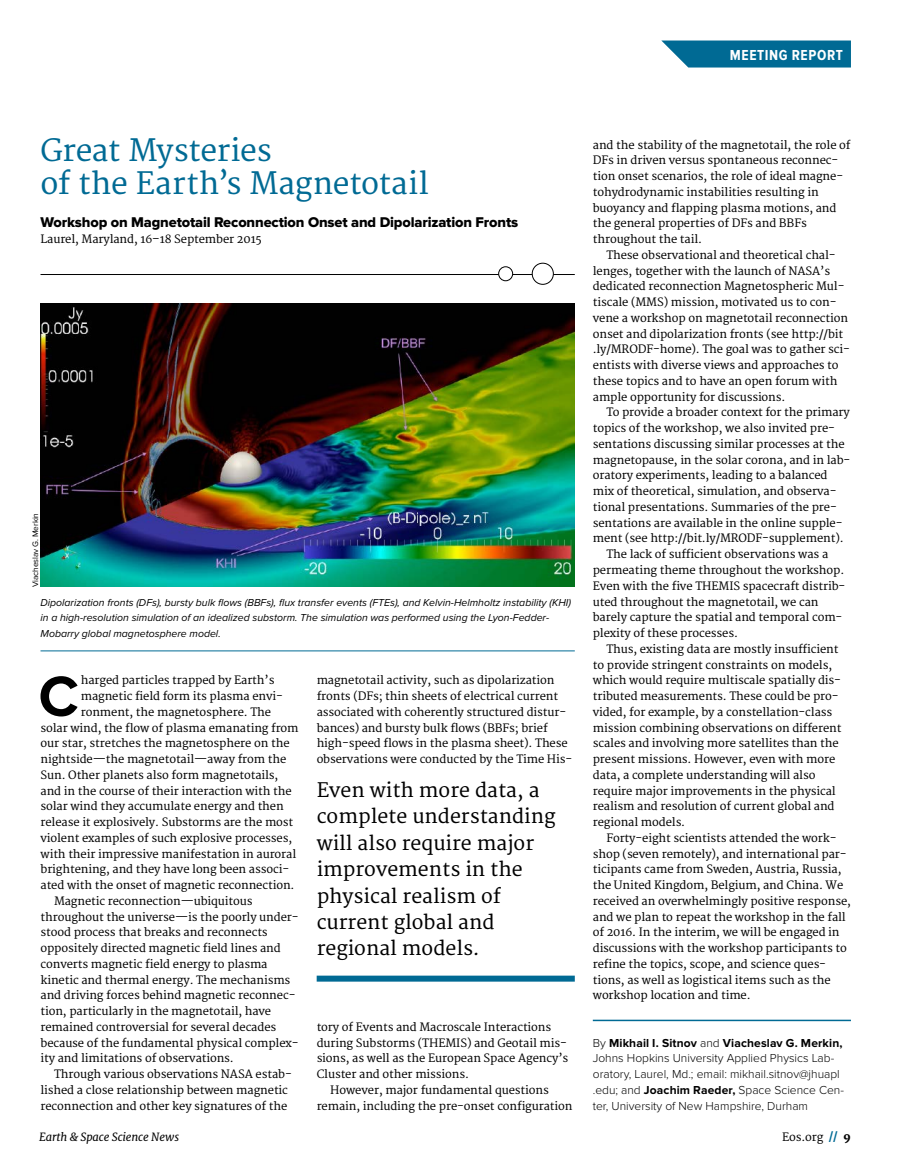
<style>
.page{position:relative;width:905px;height:1175px;background:#fff}
.page>*{position:absolute;margin:0;border:0;box-sizing:border-box;transform-origin:0 0}
.t1{font:700 58.5px "Proxima Nova";color:#000}
.t2{font:30px/33px "Merriweather";letter-spacing:-.01em;color:#006a94}
.t3{font:19.5px/26.4px "Merriweather";color:#000}
.t4{font:700 15px "Proxima Nova Cond";letter-spacing:.04em;color:#fff}
.t5{font:14.7px "Proxima Nova Extrabld";letter-spacing:-.01em;color:#000}
.t6{font:300 12px/15.8px "Proxima Nova";color:#000}
.t7{font:11.25px/15.8px "Merriweather";letter-spacing:-.01em;color:#000}
.t8{font:italic 11.25px "Merriweather";letter-spacing:-.01em;color:#000}
.t9{font:italic 10.5px/15.8px "Proxima Nova";color:#000}
.t10{font:8.25px "Proxima Nova";letter-spacing:-.01em;color:#000}
.s1{font-weight:700}
.s2{font-weight:800;color:#006a94}
.s3{font-weight:800}
</style>
<div class="page">
<svg style="left:661px;top:40px;width:189px;height:28px;background:#1a799f"></svg>
<hr style="left:40px;top:274px;width:534px;height:1px;background:#000">
<div style="left:532px;top:263px;width:21px;height:21px;background:#fff;border-radius:50%"></div>
<div style="left:532px;top:263px;width:21px;height:22px;border:1px solid #000;border-radius:50%"></div>
<div style="left:498px;top:267px;width:14px;height:14px;background:#fff;border-radius:50%"></div>
<div style="left:498px;top:266px;width:15px;height:15px;border:1px solid #000;border-radius:50%"></div>
<hr style="left:592px;top:1019px;width:258px;height:2px;background:#006a94">
<div style="left:317px;top:975px;width:257px;height:6px;background:#006a94"></div>
<img style="left:40px;top:303px;width:534px;height:283px">
<hr style="left:40px;top:650px;width:534px;height:1px;background:#006a94">
<h3 class="t4" style="left:730px;top:47px;width:114px">MEETING REPORT</h3>
<h2 class="t2" style="left:40px;top:135px;width:389px">Great Mysteries<br>of the Earth’s Magnetotail</h2>
<h3 class="t5" style="left:40px;top:214px;width:479px">Workshop on Magnetotail Reconnection Onset and Dipolarization Fronts</h3>
<p class="t7" style="left:40px;top:232px;width:223px">Laurel, Maryland, 16–18 September 2015</p>
<p class="t10" style="left:31px;top:587px;width:76px;rotate:-90deg">Viacheslav G. Merkin</p>
<p class="t9" style="left:40px;top:594px;width:532px">Dipolarization fronts (DFs), bursty bulk flows (BBFs), flux transfer events (FTEs), and Kelvin-Helmholtz instability (KHI) in a high-resolution simulation of an idealized substorm. The simulation was performed using the Lyon-Fedder-<br>Mobarry global magnetosphere model.</p>
<h1 class="t1" style="left:39px;top:662px;width:42px">C</h1>
<p class="t7" style="left:81px;top:673px;width:195px">harged particles trapped by Earth’s</p>
<p class="t7" style="left:81px;top:688px;width:204px">magnetic field form its plasma envi-</p>
<p class="t7" style="left:81px;top:704px;width:192px">ronment, the magnetosphere. The</p>
<p class="t7" style="left:40px;top:720px;width:260px">solar wind, the flow of plasma emanating from</p>
<p class="t7" style="left:40px;top:736px;width:250px">our star, stretches the magnetosphere on the</p>
<p class="t7" style="left:40px;top:751px;width:247px">nightside—the magnetotail—away from the</p>
<p class="t7" style="left:40px;top:767px;width:239px">Sun. Other planets also form magnetotails,</p>
<p class="t7" style="left:40px;top:783px;width:253px">and in the course of their interaction with the</p>
<p class="t7" style="left:40px;top:799px;width:245px">solar wind they accumulate energy and then</p>
<p class="t7" style="left:40px;top:814px;width:254px">release it explosively. Substorms are the most</p>
<p class="t7" style="left:40px;top:830px;width:253px">violent examples of such explosive processes,</p>
<p class="t7" style="left:40px;top:846px;width:257px">with their impressive manifestation in auroral</p>
<p class="t7" style="left:40px;top:862px;width:250px">brightening, and they have long been associ-</p>
<p class="t7" style="left:40px;top:877px;width:255px">ated with the onset of magnetic reconnection.</p>
<p class="t7" style="left:54px;top:893px;width:200px">Magnetic reconnection—ubiquitous</p>
<p class="t7" style="left:40px;top:909px;width:260px">throughout the universe—is the poorly under-</p>
<p class="t7" style="left:40px;top:925px;width:229px">stood process that breaks and reconnects</p>
<p class="t7" style="left:40px;top:940px;width:242px">oppositely directed magnetic field lines and</p>
<p class="t7" style="left:40px;top:956px;width:228px">converts magnetic field energy to plasma</p>
<p class="t7" style="left:40px;top:972px;width:251px">kinetic and thermal energy. The mechanisms</p>
<p class="t7" style="left:40px;top:988px;width:256px">and driving forces behind magnetic reconnec-</p>
<p class="t7" style="left:40px;top:1003px;width:232px">tion, particularly in the magnetotail, have</p>
<p class="t7" style="left:40px;top:1019px;width:237px">remained controversial for several decades</p>
<p class="t7" style="left:40px;top:1035px;width:260px">because of the fundamental physical complex-</p>
<p class="t7" style="left:40px;top:1051px;width:195px">ity and limitations of observations.</p>
<p class="t7" style="left:54px;top:1066px;width:239px">Through various observations NASA estab-</p>
<p class="t7" style="left:40px;top:1082px;width:249px">lished a close relationship between magnetic</p>
<p class="t7" style="left:40px;top:1098px;width:248px">reconnection and other key signatures of the</p>
<p class="t7" style="left:316px;top:673px;width:257px">magnetotail activity, such as dipolarization fronts (DFs; thin sheets of electrical current associated with coherently structured distur&shy;bances) and bursty bulk flows (BBFs; brief high-speed flows in the plasma sheet). These observations were conducted by the Time His-</p>
<h3 class="t3" style="left:317px;top:777px;width:240px">Even with more data, a complete understanding will also require major improvements in the physical realism of current global and regional models.</h3>
<p class="t7" style="left:316px;top:1019px;width:236px">tory of Events and Macroscale Interactions</p>
<p class="t7" style="left:316px;top:1035px;width:252px">during Substorms (THEMIS) and Geotail mis-</p>
<p class="t7" style="left:316px;top:1051px;width:253px">sions, as well as the European Space Agency’s</p>
<p class="t7" style="left:316px;top:1066px;width:154px">Cluster and other missions.</p>
<p class="t7" style="left:330px;top:1082px;width:220px">However, major fundamental questions</p>
<p class="t7" style="left:316px;top:1098px;width:257px">remain, including the pre-onset configuration</p>
<p class="t7" style="left:592px;top:137px;width:259px">and the stability of the magnetotail, the role of DFs in driven versus spontaneous reconnec&shy;tion onset scenarios, the role of ideal magne&shy;tohydrodynamic instabilities resulting in buoyancy and flapping plasma motions, and the general properties of DFs and BBFs throughout the tail.</p>
<p class="t7" style="left:592px;top:247px;width:259px;text-indent:14px">These observational and theoretical chal&shy;lenges, together with the launch of NASA’s dedicated reconnection Magnetospheric Mul&shy;tiscale (MMS) mission, motivated us to con&shy;vene a workshop on magnetotail reconnection onset and dipolarization fronts (see http://bit .ly/MRODF-home). The goal was to gather sci&shy;entists with diverse views and approaches to these topics and to have an open forum with ample opportunity for discussions.</p>
<p class="t7" style="left:606px;top:405px;width:245px">To provide a broader context for the primary</p>
<p class="t7" style="left:592px;top:421px;width:244px">topics of the workshop, we also invited pre-</p>
<p class="t7" style="left:592px;top:436px;width:253px">sentations discussing similar processes at the</p>
<p class="t7" style="left:592px;top:452px;width:259px">magnetopause, in the solar corona, and in lab-</p>
<p class="t7" style="left:592px;top:468px;width:236px">oratory experiments, leading to a balanced</p>
<p class="t7" style="left:592px;top:484px;width:245px">mix of theoretical, simulation, and observa-</p>
<p class="t7" style="left:592px;top:499px;width:245px">tional presentations. Summaries of the pre-</p>
<p class="t7" style="left:592px;top:515px;width:251px">sentations are available in the online supple-</p>
<p class="t7" style="left:592px;top:531px;width:252px">ment (see http://bit.ly/MRODF-supplement).</p>
<p class="t7" style="left:606px;top:547px;width:223px">The lack of sufficient observations was a</p>
<p class="t7" style="left:592px;top:562px;width:253px">permeating theme throughout the workshop.</p>
<p class="t7" style="left:592px;top:578px;width:254px">Even with the five THEMIS spacecraft distrib-</p>
<p class="t7" style="left:592px;top:594px;width:227px">uted throughout the magnetotail, we can</p>
<p class="t7" style="left:592px;top:610px;width:251px">barely capture the spatial and temporal com-</p>
<p class="t7" style="left:592px;top:625px;width:147px">plexity of these processes.</p>
<p class="t7" style="left:606px;top:641px;width:234px">Thus, existing data are mostly insufficient</p>
<p class="t7" style="left:592px;top:657px;width:241px">to provide stringent constraints on models,</p>
<p class="t7" style="left:592px;top:673px;width:250px">which would require multiscale spatially dis-</p>
<p class="t7" style="left:592px;top:688px;width:247px">tributed measurements. These could be pro-</p>
<p class="t7" style="left:592px;top:704px;width:241px">vided, for example, by a constellation-class</p>
<p class="t7" style="left:592px;top:720px;width:250px">mission combining observations on different</p>
<p class="t7" style="left:592px;top:736px;width:247px">scales and involving more satellites than the</p>
<p class="t7" style="left:592px;top:751px;width:244px">present missions. However, even with more</p>
<p class="t7" style="left:592px;top:767px;width:224px">data, a complete understanding will also</p>
<p class="t7" style="left:592px;top:783px;width:244px">require major improvements in the physical</p>
<p class="t7" style="left:592px;top:799px;width:243px">realism and resolution of current global and</p>
<p class="t7" style="left:592px;top:814px;width:94px">regional models.</p>
<p class="t7" style="left:606px;top:830px;width:232px">Forty-eight scientists attended the work-</p>
<p class="t7" style="left:592px;top:846px;width:255px">shop (seven remotely), and international par-</p>
<p class="t7" style="left:592px;top:862px;width:250px">ticipants came from Sweden, Austria, Russia,</p>
<p class="t7" style="left:592px;top:877px;width:252px">the United Kingdom, Belgium, and China. We</p>
<p class="t7" style="left:592px;top:893px;width:259px">received an overwhelmingly positive response,</p>
<p class="t7" style="left:592px;top:909px;width:254px">and we plan to repeat the workshop in the fall</p>
<p class="t7" style="left:592px;top:925px;width:248px">of 2016. In the interim, we will be engaged in</p>
<p class="t7" style="left:592px;top:940px;width:255px">discussions with the workshop participants to</p>
<p class="t7" style="left:592px;top:956px;width:235px">refine the topics, scope, and science ques-</p>
<p class="t7" style="left:592px;top:972px;width:239px">tions, as well as logistical items such as the</p>
<p class="t7" style="left:592px;top:988px;width:159px">workshop location and time.</p>
<p class="t6" style="left:592px;top:1035px;width:253px">By <span class="s1">Mikhail I. Sitnov</span> and <span class="s1">Viacheslav G. Merkin, </span>Johns Hopkins University Applied Physics Lab&shy;oratory, Laurel, Md.; email: mikhail.sitnov@jhuapl .edu; and <span class="s1">Joachim Raeder,</span> Space Science Cen&shy;ter, University of New Hampshire, Durham</p>
<p class="t8" style="left:39px;top:1130px;width:142px">Earth &amp; Space Science News</p>
<p class="t7" style="left:782px;top:1129px;width:70px">Eos.org <span class="s2">//</span> <span class="s3">9</span></p>
</div>
